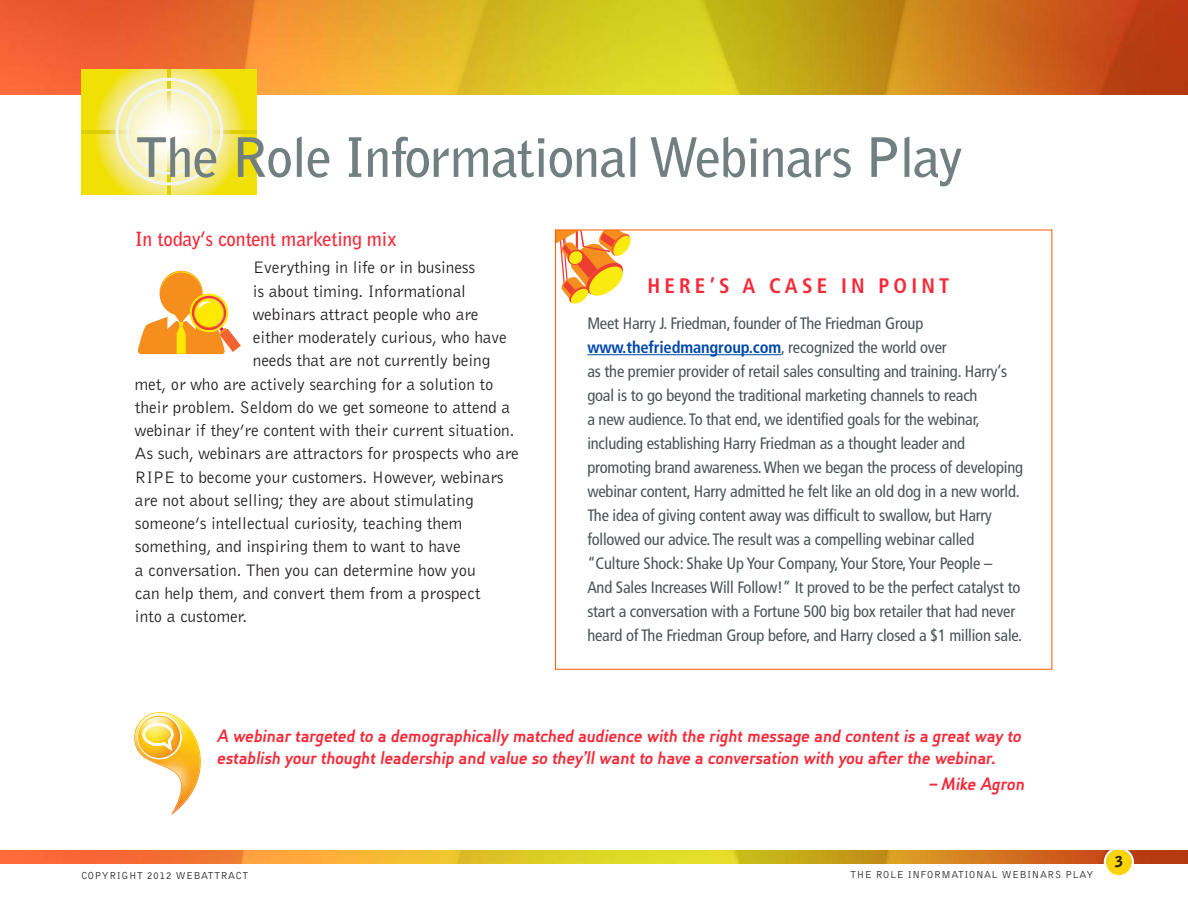
<style>
.page{position:relative;width:1188px;height:918px;background:#fff}
.page>*{position:absolute;margin:0;border:0;box-sizing:border-box;transform-origin:0 0}
.t1{font:700 54px "Bell Gothic Std";letter-spacing:-.025em;color:#717f81}
.t2{font:700 condensed 21px "Frutiger";letter-spacing:.2em;color:#f72938}
.t3{font:700 19.5px "Bell Gothic BT";letter-spacing:-.01em;color:#f72938}
.t4{font:italic 600 18.75px/22.5px "Lamont Pro";letter-spacing:-.02em;color:#f72938}
.t5{font:17.25px "Bell Gothic BT";letter-spacing:-.005em;color:#231f20}
.t6{font:condensed 16.5px/24px "Frutiger";letter-spacing:-.01em;color:#4b5356}
.t7{font:900 15px "Bell Gothic BT";color:#231f20}
.t8{font:10.5px "Bell Gothic BT";letter-spacing:.05em;color:#231f20}
.s1{font-weight:700;color:#0048ac}
</style>
<div class="page">
<svg style="left:557px;top:231px;width:74px;height:73px"></svg>
<img style="left:0;top:0;width:1188px;height:94px">
<svg style="left:82px;top:69px;width:175px;height:125px;background:#f0e226"></svg>
<svg style="left:82px;top:130px;width:175px;height:3px"></svg>
<svg style="left:168px;top:69px;width:3px;height:125px"></svg>
<svg style="left:116px;top:78px;width:107px;height:107px"></svg>
<img style="left:0;top:850px;width:1188px;height:14px">
<svg style="left:1104px;top:849px;width:30px;height:27px"></svg>
<img style="left:134px;top:712px;width:67px;height:103px">
<img style="left:135px;top:713px;width:65px;height:98px">
<svg style="left:137px;top:715px;width:45px;height:44px"></svg>
<img style="left:138px;top:716px;width:42px;height:42px">
<img style="left:141px;top:717px;width:32px;height:24px">
<svg style="left:142px;top:723px;width:32px;height:28px"></svg>
<hr style="left:587px;top:354px;width:194px;height:1px;background:#0048ac">
<svg style="left:138px;top:270px;width:103px;height:84px"></svg>
<h1 class="t1" style="left:135px;top:137px;width:829px">The Role Informational Webinars Play</h1>
<p class="t3" style="left:135px;top:231px;width:263px">In today’s content marketing mix</p>
<p class="t5" style="left:253px;top:261px;width:224px">Everything in life or in business</p>
<p class="t5" style="left:253px;top:285px;width:215px">is about timing. Informational</p>
<p class="t5" style="left:253px;top:308px;width:227px">webinars attract people who are</p>
<p class="t5" style="left:253px;top:331px;width:255px">either moderately curious, who have</p>
<p class="t5" style="left:253px;top:354px;width:239px">needs that are not currently being</p>
<p class="t5" style="left:135px;top:378px;width:360px">met, or who are actively searching for a solution to</p>
<p class="t5" style="left:135px;top:401px;width:377px">their problem. Seldom do we get someone to attend a</p>
<p class="t5" style="left:135px;top:424px;width:381px">webinar if they’re content with their current situation.</p>
<p class="t5" style="left:135px;top:447px;width:385px">As such, webinars are attractors for prospects who are</p>
<p class="t5" style="left:135px;top:471px;width:370px">RIPE to become your customers. However, webinars</p>
<p class="t5" style="left:135px;top:494px;width:340px">are not about selling; they are about stimulating</p>
<p class="t5" style="left:135px;top:517px;width:329px">someone’s intellectual curiosity, teaching them</p>
<p class="t5" style="left:135px;top:540px;width:327px">something, and inspiring them to want to have</p>
<p class="t5" style="left:135px;top:564px;width:342px">a conversation. Then you can determine how you</p>
<p class="t5" style="left:135px;top:587px;width:347px">can help them, and convert them from a prospect</p>
<p class="t5" style="left:135px;top:610px;width:114px">into a customer.</p>
<p class="t2" style="left:647px;top:277px;width:303px">HERE’S A CASE IN POINT</p>
<p class="t6" style="left:587px;top:313px;width:437px">Meet Harry J. Friedman, founder of The Friedman Group <span class="s1">www.thefriedmangroup.com</span>, recognized the world over<br>as the premier provider of retail sales consulting and training. Harry’s goal is to go beyond the traditional marketing channels to reach<br>a new audience. To that end, we identified goals for the webinar, including establishing Harry Friedman as a thought leader and promoting brand awareness.When we began the process of developing webinar content, Harry admitted he felt like an old dog in a new world.<br>The idea of giving content away was difficult to swallow, but Harry followed our advice. The result was a compelling webinar called “Culture Shock: Shake Up Your Company,Your Store,Your People –<br>And Sales Increases Will Follow!” It proved to be the perfect catalyst to start a conversation with a Fortune 500 big box retailer that had never heard of The Friedman Group before, and Harry closed a $1 million sale.</p>
<p class="t4" style="left:218px;top:724px;width:806px">A webinar targeted to a demographically matched audience with the right message and content is a great way to establish your thought leadership and value so they’ll want to have a conversation with you after the webinar.</p>
<p class="t4" style="left:930px;top:772px;width:97px">– Mike Agron</p>
<p class="t8" style="left:81px;top:871px;width:169px">COPYRIGHT 2012 WEBATTRACT</p>
<p class="t8" style="left:850px;top:871px;width:245px">THE ROLE INFORMATIONAL WEBINARS PLAY</p>
<p class="t7" style="left:1115px;top:856px;width:10px">3</p>
</div>
